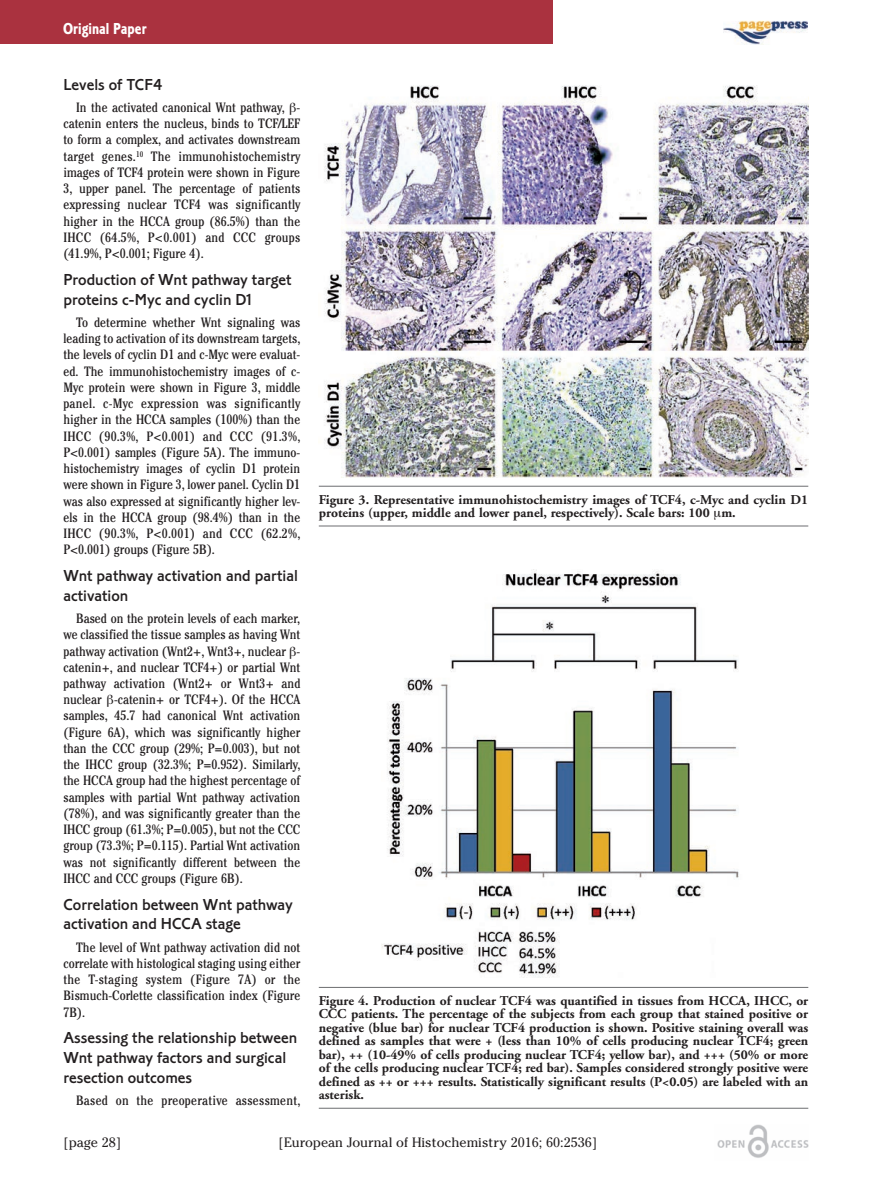
<style>
.page{position:relative;width:893px;height:1193px;background:#fff}
.page>*{position:absolute;margin:0;border:0;box-sizing:border-box;transform-origin:0 0}
.t1{font:16.5px/19.8px "Corinthian Medium Plain";color:#231f20}
.t2{font:16.5px "Corinthian Bold Condensed Plain";color:#fff}
.t3{font:condensed 13.5px/16.2px "Cheltenham";color:#231f20;text-align:justify}
.t4{font:700 13.5px/13.5px "Adobe Garamond";color:#231f20}
.t5{font:13.5px "Cheltenham";color:#231f20}
.t6{font:condensed 13.5px "Cheltenham";letter-spacing:.02em;color:#231f20}
</style>
<div class="page">
<div style="left:0;top:0;width:552px;height:43px;background:#aa323f"></div>
<img style="left:717px;top:1124px;width:91px;height:34px">
<img style="left:723px;top:20px;width:84px;height:24px">
<hr style="left:318px;top:486px;width:489px;height:1px;background:#6c6d70">
<hr style="left:318px;top:525px;width:489px;height:1px;background:#6c6d70">
<img style="left:324px;top:85px;width:483px;height:392px">
<hr style="left:318px;top:986px;width:489px;height:1px;background:#6c6d70">
<hr style="left:318px;top:1107px;width:489px;height:1px;background:#6c6d70">
<img style="left:381px;top:569px;width:358px;height:408px">
<p class="t2" style="left:63px;top:23px;width:85px">Original Paper</p>
<p class="t1" style="left:63px;top:76px;width:100px">Levels of TCF4</p>
<p class="t3" style="left:63px;top:100px;width:238px;text-indent:13px">In the activated canonical Wnt pathway, - catenin enters the nucleus, binds to TCF/LEF to form a complex, and activates downstream target genes.<sup>10</sup> The immunohistochemistry images of TCF4 protein were shown in Figure 3, upper panel. The percentage of patients expressing nuclear TCF4 was significantly higher in the HCCA group (86.5%) than the IHCC (64.5%, P&lt;0.001) and CCC groups (41.9%, P&lt;0.001; Figure 4).</p>
<p class="t1" style="left:63px;top:271px;width:229px">Production of Wnt pathway target proteins c-Myc and cyclin D1</p>
<p class="t3" style="left:63px;top:315px;width:238px;text-indent:13px">To determine whether Wnt signaling was leading to activation of its downstream targets, the levels of cyclin D1 and c-Myc were evaluat&shy;ed. The immunohistochemistry images of c-Myc protein were shown in Figure 3, middle panel. c-Myc expression was significantly higher in the HCCA samples (100%) than the IHCC (90.3%, P&lt;0.001) and CCC (91.3%, P&lt;0.001) samples (Figure 5A). The immuno&shy;histochemistry images of cyclin D1 protein were shown in Figure 3, lower panel. Cyclin D1 was also expressed at significantly higher lev&shy;els in the HCCA group (98.4%) than in the IHCC (90.3%, P&lt;0.001) and CCC (62.2%, P&lt;0.001) groups (Figure 5B).</p>
<p class="t1" style="left:63px;top:567px;width:236px">Wnt pathway activation and partial activation</p>
<p class="t3" style="left:63px;top:611px;width:238px;text-indent:13px">Based on the protein levels of each marker, we classified the tissue samples as having Wnt pathway activation (Wnt2+, Wnt3+, nuclear - catenin+, and nuclear TCF4+) or partial Wnt pathway activation (Wnt2+ or Wnt3+ and nuclear -catenin+ or TCF4+). Of the HCCA samples, 45.7 had canonical Wnt activation (Figure 6A), which was significantly higher than the CCC group (29%; P=0.003), but not the IHCC group (32.3%; P=0.952). Similarly, the HCCA group had the highest percentage of samples with partial Wnt pathway activation (78%), and was significantly greater than the IHCC group (61.3%; P=0.005), but not the CCC group (73.3%; P=0.115). Partial Wnt activation was not significantly different between the IHCC and CCC groups (Figure 6B).</p>
<p class="t1" style="left:63px;top:895px;width:231px">Correlation between Wnt pathway activation and HCCA stage</p>
<p class="t3" style="left:63px;top:940px;width:238px;text-indent:13px">The level of Wnt pathway activation did not correlate with histological staging using either the T-staging system (Figure 7A) or the Bismuch-Corlette classification index (Figure 7B).</p>
<p class="t1" style="left:63px;top:1029px;width:235px">Assessing the relationship between<br>Wnt pathway factors and surgical resection outcomes</p>
<p class="t6" style="left:76px;top:1095px;width:226px">Based on the preoperative assessment,</p>
<p class="t4" style="left:318px;top:493px;width:490px">Figure 3. Representative immunohistochemistry images of TCF4, c-Myc and cyclin D1 proteins (upper, middle and lower panel, respectively). Scale bars: 100 m.</p>
<p class="t4" style="left:318px;top:994px;width:491px;text-align:justify">Figure 4. Production of nuclear TCF4 was quantified in tissues from HCCA, IHCC, or CCC patients. The percentage of the subjects from each group that stained positive or negative (blue bar) for nuclear TCF4 production is shown. Positive staining overall was defined as samples that were + (less than 10% of cells producing nuclear TCF4; green bar), ++ (10-49% of cells producing nuclear TCF4; yellow bar), and +++ (50% or more of the cells producing nuclear TCF4; red bar). Samples considered strongly positive were defined as ++ or +++ results. Statistically significant results (P&lt;0.05) are labeled with an asterisk.</p>
<p class="t5" style="left:63px;top:1134px;width:59px">[page 28]</p>
<p class="t5" style="left:278px;top:1134px;width:320px">[European Journal of Histochemistry 2016; 60:2536]</p>
</div>
